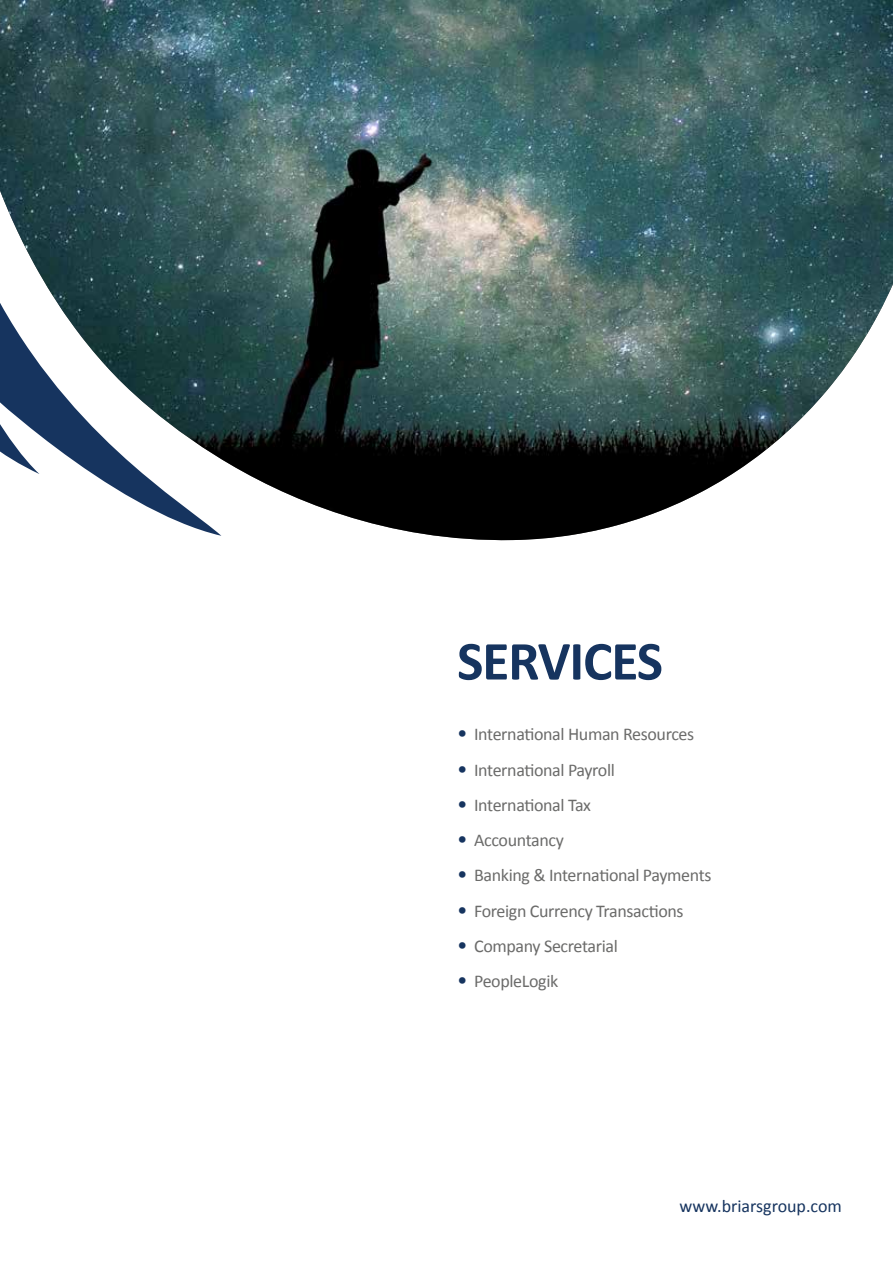
<style>
.page{position:relative;width:893px;height:1263px;background:#fff}
.page>*{position:absolute;margin:0;border:0;box-sizing:border-box;transform-origin:0 0}
.t1{font:700 55.5px "Calibri";letter-spacing:-.02em;color:#16345f}
.t2{font:18px "Calibri";letter-spacing:-.02em;color:#6b6b6a}
.t3{font:18px "Calibri";color:#16345f}
.s1{font-size:21px;color:#16345f}
</style>
<div class="page">
<img style="left:0;top:0;width:893px;height:541px">
<h1 class="t1" style="left:457px;top:627px;width:207px">SERVICES</h1>
<p class="t2" style="left:457px;top:723px;width:239px"><span class="s1">•</span> International Human Resources</p>
<p class="t2" style="left:457px;top:758px;width:159px"><span class="s1">•</span> International Payroll</p>
<p class="t2" style="left:457px;top:793px;width:135px"><span class="s1">•</span> International Tax</p>
<p class="t2" style="left:457px;top:829px;width:108px"><span class="s1">•</span> Accountancy</p>
<p class="t2" style="left:457px;top:864px;width:256px"><span class="s1">•</span> Banking &amp; International Payments</p>
<p class="t2" style="left:457px;top:899px;width:228px"><span class="s1">•</span> Foreign Currency Transactions</p>
<p class="t2" style="left:457px;top:934px;width:162px"><span class="s1">•</span> Company Secretarial</p>
<p class="t2" style="left:457px;top:970px;width:103px"><span class="s1">•</span> PeopleLogik</p>
<p class="t3" style="left:680px;top:1194px;width:164px">www.briarsgroup.com</p>
</div>
